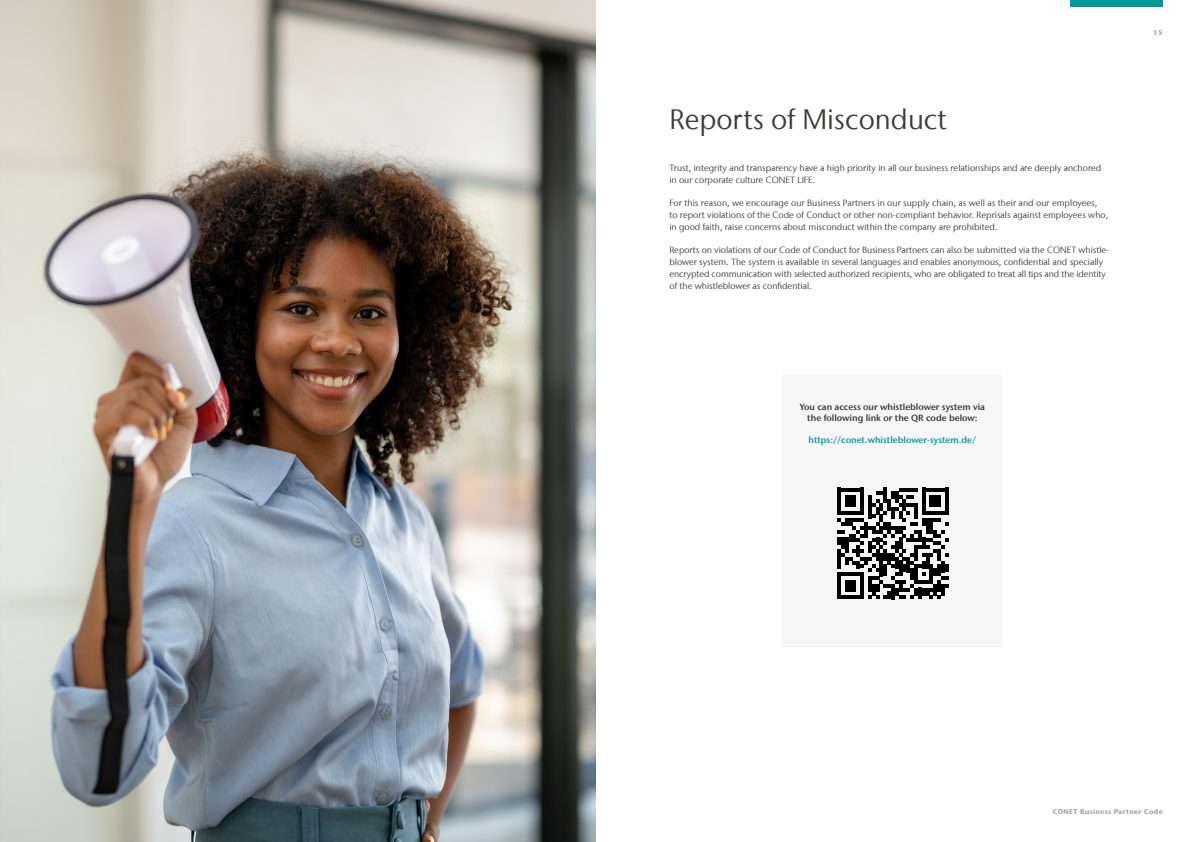
<style>
.page{position:relative;width:1191px;height:842px;background:#fff}
.page>*{position:absolute;margin:0;border:0;box-sizing:border-box;transform-origin:0 0}
.t1{font:28px "Stone Sans IIITC Com";color:#3c3c3b}
.t2{font:9px/12px "Stone Sans IIITC Com";color:#3c3c3b}
.t3{font:600 9px/10.8px "Stone Sans IIITC Com";color:#3c3c3b;text-align:center}
.t4{font:600 9px "Stone Sans IIITC Com";color:#0c999a}
.t5{font:700 7px "Stone Sans IIITC Com";letter-spacing:.05em;color:#9d9d9c}
</style>
<div class="page">
<div style="left:1070px;top:0;width:92px;height:7px;background:#009a9b"></div>
<img style="left:0;top:0;width:595px;height:842px">
<div style="left:782px;top:374px;width:220px;height:272px;background:#f6f6f6"></div>
<svg style="left:837px;top:488px;width:111px;height:111px"></svg>
<h1 class="t1" style="left:669px;top:102px;width:279px">Reports of Misconduct</h1>
<p class="t2" style="left:669px;top:161px;width:433px">Trust, integrity and transparency have a high priority in all our business relationships and are deeply anchored in our corporate culture CONET LIFE.</p>
<p class="t2" style="left:669px;top:197px;width:440px">For this reason, we encourage our Business Partners in our supply chain, as well as their and our employees,<br>to report violations of the Code of Conduct or other non-compliant behavior. Reprisals against employees who, in good faith, raise concerns about misconduct within the company are prohibited.</p>
<p class="t2" style="left:669px;top:244px;width:441px">Reports on violations of our Code of Conduct for Business Partners can also be submitted via the CONET whistle&shy;blower system. The system is available in several languages and enables anonymous, confidential and specially encrypted communication with selected authorized recipients, who are obligated to treat all tips and the identity of the whistleblower as confidential.</p>
<p class="t5" style="left:1153px;top:28px;width:11px">15</p>
<p class="t3" style="left:799px;top:402px;width:187px">You can access our whistleblower system via the following link or the QR code below:</p>
<p class="t4" style="left:808px;top:434px;width:169px">https://conet.whistleblower-system.de/</p>
<p class="t5" style="left:1052px;top:807px;width:111px">CONET Business Partner Code</p>
</div>
